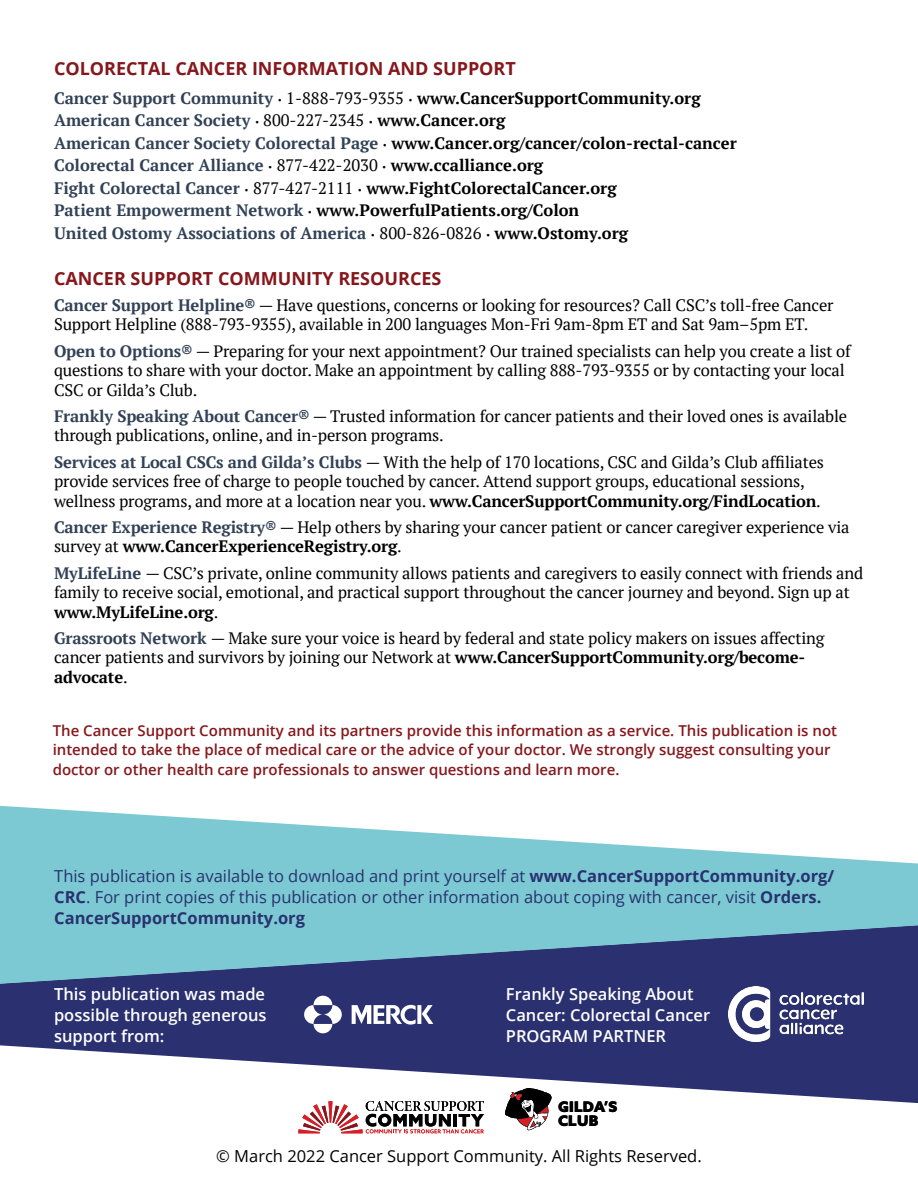
<style>
.page{position:relative;width:918px;height:1188px;background:#fff}
.page>*{position:absolute;margin:0;border:0;box-sizing:border-box;transform-origin:0 0}
.t1{font:700 18px "Open Sans";color:#86171c}
.t2{font:16.5px/19.5px "PT Serif";letter-spacing:-.01em;color:#000}
.t3{font:700 16.5px/22.5px "PT Serif";color:#314156}
.t4{font:16.5px/21px "Open Sans";color:#28326f}
.t5{font:600 16.5px/21px "Open Sans";color:#fff;text-align:justify}
.t6{font:16.5px "Open Sans";color:#000}
.t7{font:600 15px/19.5px "Open Sans";color:#86171c}
.t8{font:900 14.7px/14.5px "Azo Sans";letter-spacing:.02em;color:#000}
.s1{font-family:"Minion Pro";color:#000}
.s2{font-weight:400;color:#000}
.s3{color:#000}
.s4{font-weight:700;color:#314156}
.s5{font-weight:700}
.s6{font-weight:700;color:#2a3070}
</style>
<div class="page">
<svg style="left:0;top:985px;width:918px;height:118px;fill:#2a3070"></svg>
<svg style="left:298px;top:1101px;width:186px;height:32px"></svg>
<svg style="left:505px;top:1088px;width:47px;height:42px"></svg>
<svg style="left:352px;top:1003px;width:81px;height:24px"></svg>
<svg style="left:304px;top:996px;width:38px;height:37px"></svg>
<img style="left:728px;top:986px;width:135px;height:56px">
<svg style="left:0;top:805px;width:918px;height:180px;fill:#7cc9d3"></svg>
<p class="t1" style="left:54px;top:55px;width:463px">COLORECTAL CANCER INFORMATION AND SUPPORT</p>
<p class="t3" style="left:54px;top:87px;width:684px">Cancer Support Community <span class="s1">∙</span> <span class="s2">1-888-793-9355</span> <span class="s1">∙</span> <span class="s3">www.CancerSupportCommunity.org </span>American Cancer Society <span class="s1">∙</span> <span class="s2">800-227-2345</span> <span class="s1">∙</span> <span class="s3">www.Cancer.org<br></span>American Cancer Society Colorectal Page <span class="s1">∙</span> <span class="s3">www.Cancer.org/cancer/colon-rectal-cancer </span>Colorectal Cancer Alliance <span class="s1">∙</span> <span class="s2">877-422-2030</span> <span class="s1">∙</span> <span class="s3">www.ccalliance.org<br></span>Fight Colorectal Cancer <span class="s1">∙</span> <span class="s2">877-427-2111</span> <span class="s1">∙</span> <span class="s3">www.FightColorectalCancer.org<br></span>Patient Empowerment Network <span class="s1">∙</span> <span class="s3">www.PowerfulPatients.org/Colon<br></span>United Ostomy Associations of America <span class="s1">∙</span> <span class="s2">800-826-0826</span> <span class="s1">∙</span> <span class="s3">www.Ostomy.org</span></p>
<p class="t1" style="left:54px;top:265px;width:389px">CANCER SUPPORT COMMUNITY RESOURCES</p>
<p class="t2" style="left:54px;top:295px;width:781px"><span class="s4">Cancer Support Helpline®</span> — Have questions, concerns or looking for resources? Call CSC’s toll-free Cancer<br>Support Helpline (888-793-9355), available in 200 languages Mon-Fri 9am-8pm ET and Sat 9am–5pm ET.</p>
<p class="t2" style="left:54px;top:341px;width:798px"><span class="s4">Open to Options®</span> — Preparing for your next appointment? Our trained specialists can help you create a list of questions to share with your doctor. Make an appointment by calling 888-793-9355 or by contacting your local<br>CSC or Gilda’s Club.</p>
<p class="t2" style="left:54px;top:406px;width:795px"><span class="s4">Frankly Speaking About Cancer®</span> — Trusted information for cancer patients and their loved ones is available through publications, online, and in-person programs.</p>
<p class="t2" style="left:54px;top:452px;width:772px"><span class="s4">Services at Local CSCs and Gilda’s Clubs</span> — With the help of 170 locations, CSC and Gilda’s Club affiliates provide services free of charge to people touched by cancer. Attend support groups, educational sessions, wellness programs, and more at a location near you. <span class="s5">www.CancerSupportCommunity.org/FindLocation</span>.</p>
<p class="t2" style="left:54px;top:517px;width:797px"><span class="s4">Cancer Experience Registry®</span> — Help others by sharing your cancer patient or cancer caregiver experience via survey at <span class="s5">www.CancerExperienceRegistry.org</span>.</p>
<p class="t2" style="left:54px;top:563px;width:811px"><span class="s4">MyLifeLine</span> — CSC’s private, online community allows patients and caregivers to easily connect with friends and family to receive social, emotional, and practical support throughout the cancer journey and beyond. Sign up at <span class="s5">www.MyLifeLine.org</span>.</p>
<p class="t2" style="left:54px;top:628px;width:772px"><span class="s4">Grassroots Network</span> — Make sure your voice is heard by federal and state policy makers on issues affecting cancer patients and survivors by joining our Network at <span class="s5">www.CancerSupportCommunity.org/become&shy;advocate</span>.</p>
<p class="t7" style="left:53px;top:720px;width:786px">The Cancer Support Community and its partners provide this information as a service. This publication is not intended to take the place of medical care or the advice of your doctor. We strongly suggest consulting your doctor or other health care professionals to answer questions and learn more.</p>
<p class="t4" style="left:54px;top:865px;width:782px">This publication is available to download and print yourself at <span class="s6">www.CancerSupportCommunity.org/<br>CRC</span>. For print copies of this publication or other information about coping with cancer, visit <span class="s5">Orders.<br>CancerSupportCommunity.org</span></p>
<p class="t5" style="left:54px;top:983px;width:214px">This publication was made possible through generous support from:</p>
<p class="t5" style="left:506px;top:983px;width:206px;text-align:left">Frankly Speaking About<br>Cancer: Colorectal Cancer<br>PROGRAM PARTNER</p>
<p class="t8" style="left:558px;top:1099px;width:61px">GILDA’S<br>CLUB</p>
<p class="t6" style="left:216px;top:1144px;width:487px">© March 2022 Cancer Support Community. All Rights Reserved.</p>
</div>
